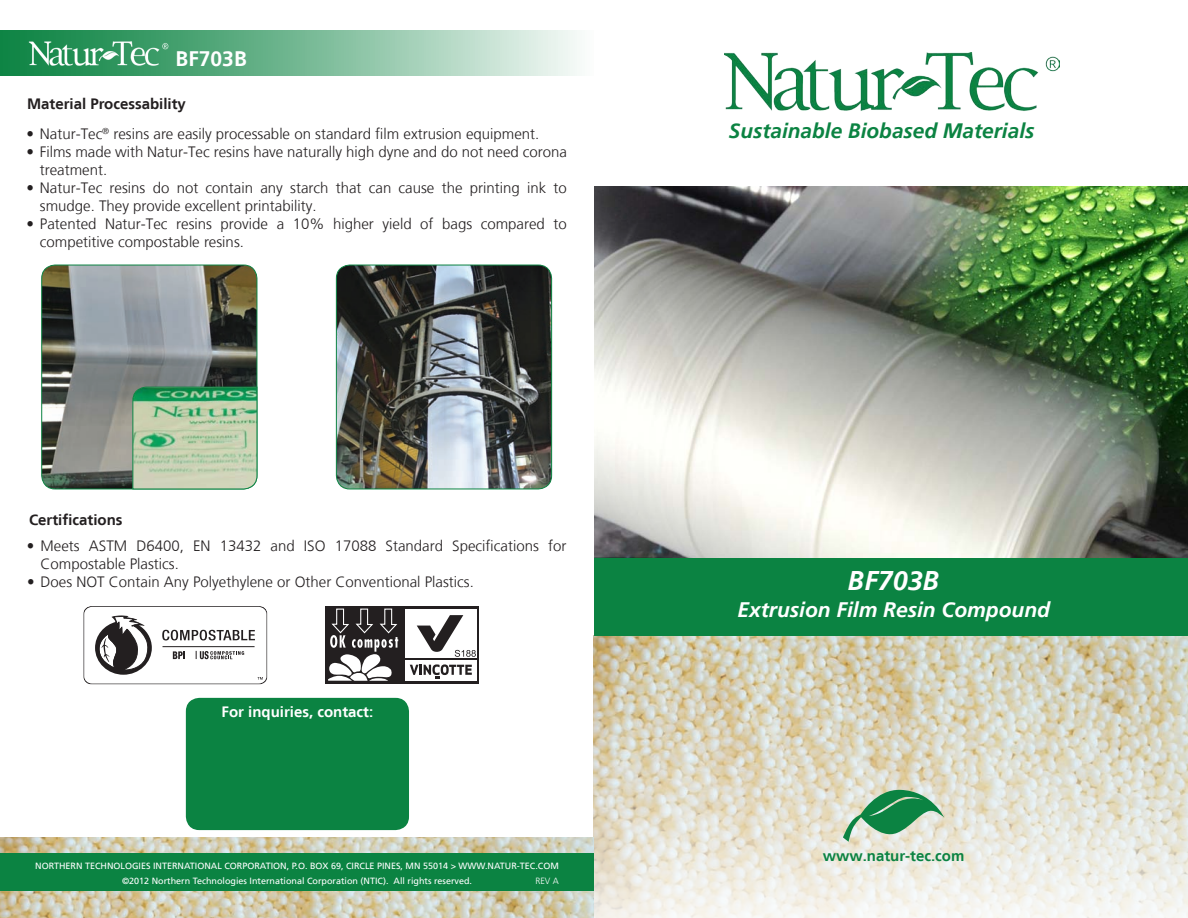
<style>
.page{position:relative;width:1188px;height:918px;background:#fff}
.page>*{position:absolute;margin:0;border:0;box-sizing:border-box;transform-origin:0 0}
.t1{font:italic 700 27px "Frutiger LT";color:#fff}
.t2{font:italic 700 21px "Frutiger LT";color:#fff}
.t3{font:700 21px "Frutiger LT";color:#fff}
.t4{font:italic 700 20.85px "Frutiger LT";color:#0b8342}
.Bullets{font:300 15px/18px "Frutiger LT";color:#231f20}
.t5{font:700 15px "Frutiger LT";color:#231f20}
.t6{font:700 15px "Frutiger LT";color:#fff}
.t7{font:700 15px "Frutiger LT";color:#0b8342}
.Address{font:9px "Frutiger LT";color:#fff}
.t8{font:300 9px "Frutiger LT";color:#fff}
</style>
<div class="page">
<img style="left:594px;top:636px;width:594px;height:282px">
<div style="left:594px;top:557px;width:594px;height:79px;background:#0b8342"></div>
<img style="left:724px;top:53px;width:336px;height:58px">
<svg style="left:843px;top:790px;width:101px;height:52px;background:#8abb98"></svg>
<img style="left:0;top:837px;width:594px;height:81px">
<div style="left:0;top:854px;width:594px;height:37px;background:#0b8342"></div>
<div style="left:0;top:31px;width:594px;height:45px;background:linear-gradient(to right,#007d39,#f1f8f4)"></div>
<img style="left:26px;top:38px;width:147px;height:31px">
<svg style="left:83px;top:606px;width:184px;height:78px"></svg>
<div style="left:326px;top:606px;width:77px;height:77px;background:#231f20"></div>
<svg style="left:328px;top:608px;width:71px;height:73px"></svg>
<div style="left:403px;top:606px;width:76px;height:77px;background:#231f20"></div>
<div style="left:405px;top:609px;width:72px;height:49px;background:#fff"></div>
<div style="left:405px;top:660px;width:72px;height:21px;background:#fff"></div>
<svg style="left:410px;top:664px;width:62px;height:14px"></svg>
<svg style="left:417px;top:615px;width:59px;height:42px"></svg>
<img style="left:594px;top:186px;width:594px;height:371px">
<img style="left:336px;top:265px;width:216px;height:224px">
<div style="left:336px;top:265px;width:216px;height:224px;border:1px solid #0b8342;border-radius:14px"></div>
<img style="left:42px;top:265px;width:215px;height:224px">
<div style="left:41px;top:265px;width:216px;height:224px;border:1px solid #0b8342;border-radius:14px"></div>
<svg style="left:132px;top:386px;width:126px;height:104px;background:#a2c39e"></svg>
<div style="left:186px;top:698px;width:223px;height:132px;background:#0b8342;border-radius:14px"></div>
<p class="t3" style="left:176px;top:47px;width:73px">BF703B</p>
<p class="t5" style="left:27px;top:95px;width:160px">Material Processability</p>
<p class="Bullets" style="left:26px;top:125px;width:515px">• Natur-Tec<sup>®</sup> resins are easily processable on standard film extrusion equipment.</p>
<p class="Bullets" style="left:40px;top:143px;width:529px;text-indent:-14px">• Films made with Natur-Tec resins have naturally high dyne and do not need corona treatment.</p>
<p class="Bullets" style="left:40px;top:179px;width:529px;text-indent:-14px">• Natur-Tec resins do not contain any starch that can cause the printing ink to smudge. They provide excellent printability.</p>
<p class="Bullets" style="left:40px;top:215px;width:529px;text-indent:-14px">• Patented Natur-Tec resins provide a 10% higher yield of bags compared to competitive compostable resins.</p>
<p class="t5" style="left:29px;top:511px;width:95px">Certifications</p>
<p class="Bullets" style="left:40px;top:537px;width:527px;text-indent:-14px">• Meets ASTM D6400, EN 13432 and ISO 17088 Standard Specifications for<br>Compostable Plastics.</p>
<p class="Bullets" style="left:27px;top:573px;width:448px">• Does NOT Contain Any Polyethylene or Other Conventional Plastics.</p>
<p class="t6" style="left:222px;top:703px;width:153px">For inquiries, contact:</p>
<p class="Address" style="left:35px;top:860px;width:525px">NORTHERN TECHNOLOGIES INTERNATIONAL CORPORATION, P.O. BOX 69, CIRCLE PINES, MN 55014 &gt; WWW.NATUR-TEC.COM</p>
<p class="Address" style="left:122px;top:876px;width:352px">©2012 Northern Technologies International Corporation (NTIC). All rights reserved.</p>
<p class="t8" style="left:535px;top:876px;width:25px">REV A</p>
<p class="t4" style="left:729px;top:119px;width:307px">Sustainable Biobased Materials</p>
<p class="t1" style="left:848px;top:565px;width:93px">BF703B</p>
<p class="t2" style="left:737px;top:598px;width:314px">Extrusion Film Resin Compound</p>
<p class="t7" style="left:823px;top:847px;width:143px">www.natur-tec.com</p>
</div>
